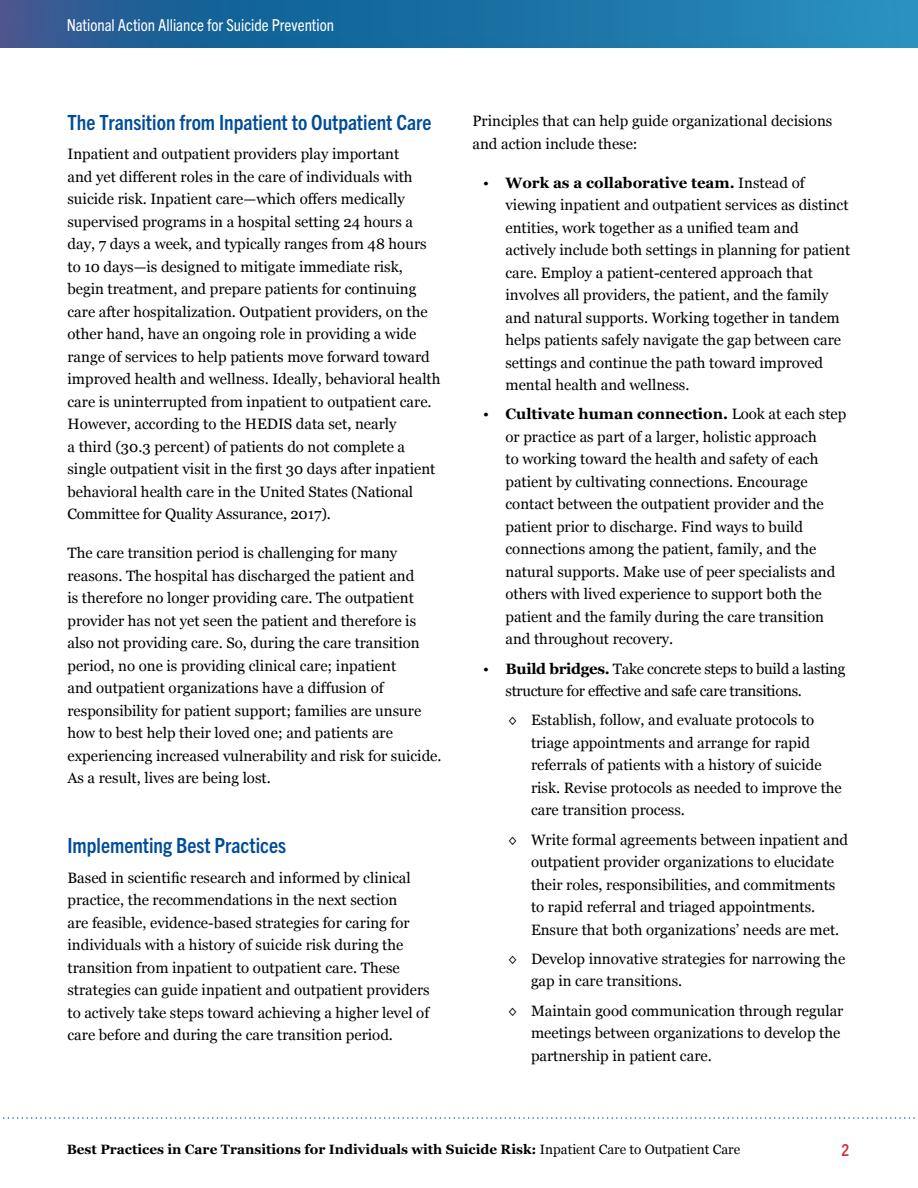
<style>
.page{position:relative;width:918px;height:1188px;background:#fff}
.page>*{position:absolute;margin:0;border:0;box-sizing:border-box;transform-origin:0 0}
.t1{font:700 condensed 21px "Trade Gothic Next LT Pro";color:#004c98}
.t2{font:condensed 16.5px "Trade Gothic Next LT Pro";color:#fff}
.t3{font:700 condensed 16.5px "Trade Gothic Next LT Pro";color:#d3303d}
.Body_Georgia_10_15{font:15px/22.5px "Georgia";color:#000}
.Body_Georgia_10_15-2{font:15px/22.5px "Georgia";letter-spacing:-.02em;color:#000}
.t4{font:700 13.5px "Georgia";color:#000}
.s1{font-weight:700}
.s2{font-weight:400}
</style>
<div class="page">
<div style="left:0;top:0;width:918px;height:49px;background:#000;opacity:.2"></div>
<div style="left:0;top:0;width:459px;height:60px;background:#000;opacity:.2"></div>
<svg style="left:3px;top:1117px;width:912px;height:2px"></svg>
<p class="t2" style="left:67px;top:14px;width:269px">National Action Alliance for Suicide Prevention</p>
<h1 class="t1" style="left:68px;top:108px;width:366px">The Transition from Inpatient to Outpatient Care</h1>
<p class="Body_Georgia_10_15" style="left:68px;top:143px;width:375px">Inpatient and outpatient providers play important<br>and yet different roles in the care of individuals with suicide risk. Inpatient care—which offers medically supervised programs in a hospital setting 24 hours a day, 7 days a week, and typically ranges from 48 hours to 10 days—is designed to mitigate immediate risk, begin treatment, and prepare patients for continuing care after hospitalization. Outpatient providers, on the other hand, have an ongoing role in providing a wide range of services to help patients move forward toward improved health and wellness. Ideally, behavioral health care is uninterrupted from inpatient to outpatient care.<br>However, according to the HEDIS data set, nearly<br>a third (30.3 percent) of patients do not complete a single outpatient visit in the first 30 days after inpatient behavioral health care in the United States (National Committee for Quality Assurance, 2017).</p>
<p class="Body_Georgia_10_15" style="left:68px;top:542px;width:376px">The care transition period is challenging for many reasons. The hospital has discharged the patient and<br>is therefore no longer providing care. The outpatient provider has not yet seen the patient and therefore is also not providing care. So, during the care transition period, no one is providing clinical care; inpatient<br>and outpatient organizations have a diffusion of responsibility for patient support; families are unsure how to best help their loved one; and patients are experiencing increased vulnerability and risk for suicide.<br>As a result, lives are being lost.</p>
<h1 class="t1" style="left:68px;top:831px;width:220px">Implementing Best Practices</h1>
<p class="Body_Georgia_10_15" style="left:68px;top:866px;width:364px">Based in scientific research and informed by clinical practice, the recommendations in the next section<br>are feasible, evidence-based strategies for caring for individuals with a history of suicide risk during the transition from inpatient to outpatient care. These strategies can guide inpatient and outpatient providers to actively take steps toward achieving a higher level of care before and during the care transition period.</p>
<p class="Body_Georgia_10_15" style="left:472px;top:110px;width:361px">Principles that can help guide organizational decisions and action include these:</p>
<p class="Body_Georgia_10_15" style="left:506px;top:171px;width:346px;text-indent:-22px">• <span class="s1">Work as a collaborative team.</span> Instead of viewing inpatient and outpatient services as distinct entities, work together as a unified team and actively include both settings in planning for patient care. Employ a patient-centered approach that involves all providers, the patient, and the family and natural supports. Working together in tandem helps patients safely navigate the gap between care settings and continue the path toward improved mental health and wellness.</p>
<p class="Body_Georgia_10_15" style="left:506px;top:403px;width:342px;text-indent:-22px">• <span class="s1">Cultivate human connection.</span> Look at each step or practice as part of a larger, holistic approach<br>to working toward the health and safety of each patient by cultivating connections. Encourage contact between the outpatient provider and the patient prior to discharge. Find ways to build connections among the patient, family, and the natural supports. Make use of peer specialists and others with lived experience to support both the patient and the family during the care transition and throughout recovery.</p>
<p class="Body_Georgia_10_15-2" style="left:506px;top:657px;width:342px;text-indent:-22px">• <span class="s1">Build bridges.</span> Take concrete steps to build a lasting structure for effective and safe care transitions.</p>
<p class="Body_Georgia_10_15" style="left:531px;top:709px;width:312px;text-indent:-22px">◊ Establish, follow, and evaluate protocols to triage appointments and arrange for rapid referrals of patients with a history of suicide risk. Revise protocols as needed to improve the care transition process.</p>
<p class="Body_Georgia_10_15" style="left:531px;top:828px;width:319px;text-indent:-22px">◊ Write formal agreements between inpatient and outpatient provider organizations to elucidate their roles, responsibilities, and commitments to rapid referral and triaged appointments.<br>Ensure that both organizations’ needs are met.</p>
<p class="Body_Georgia_10_15" style="left:531px;top:947px;width:316px;text-indent:-22px">◊ Develop innovative strategies for narrowing the gap in care transitions.</p>
<p class="Body_Georgia_10_15" style="left:531px;top:999px;width:314px;text-indent:-22px">◊ Maintain good communication through regular meetings between organizations to develop the partnership in patient care.</p>
<p class="t4" style="left:67px;top:1142px;width:675px">Best Practices in Care Transitions for Individuals with Suicide Risk: <span class="s2">Inpatient Care to Outpatient Care</span></p>
<p class="t3" style="left:842px;top:1139px;width:9px">2</p>
</div>
